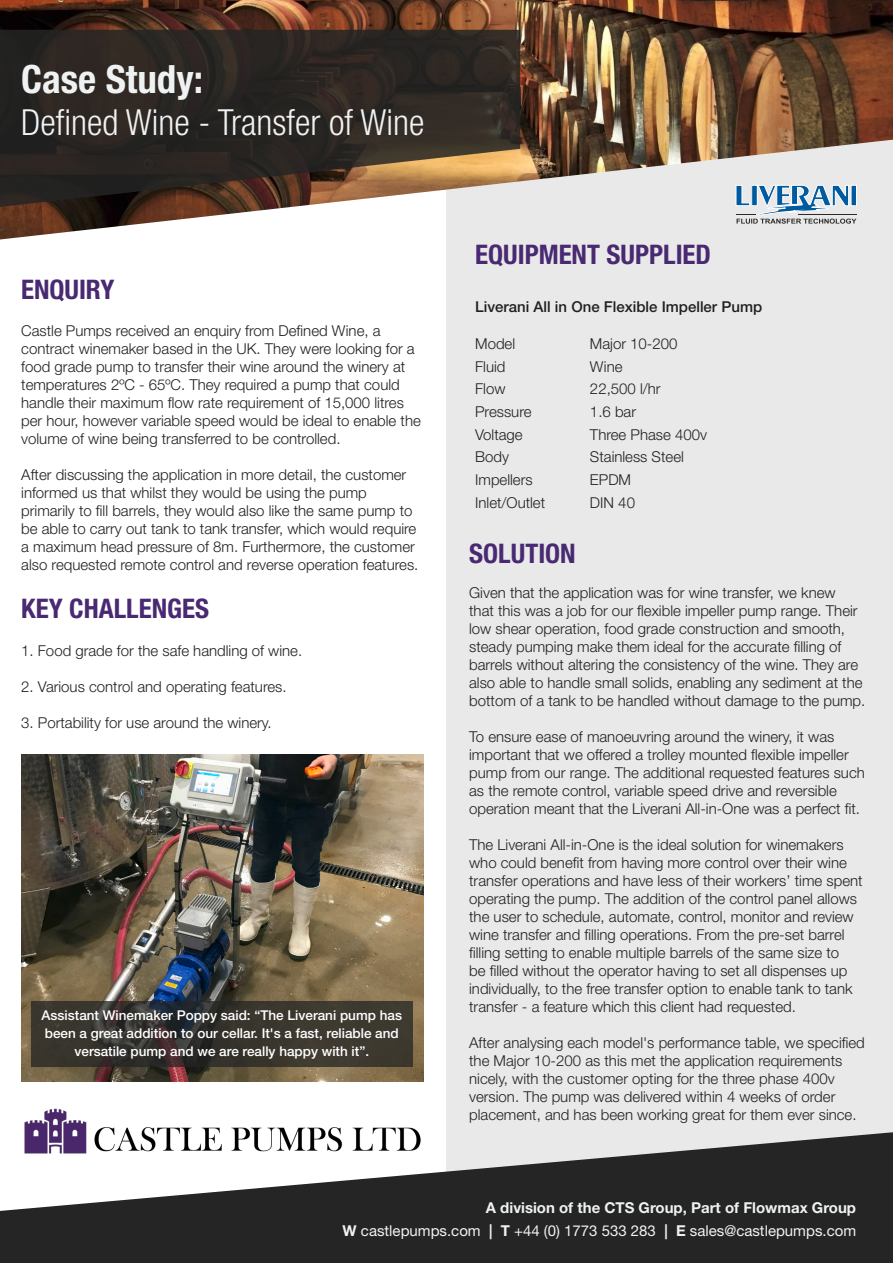
<style>
.page{position:relative;width:893px;height:1263px;background:#fff}
.page>*{position:absolute;margin:0;border:0;box-sizing:border-box;transform-origin:0 0}
.t1{font:700 condensed 39px "Helvetica Neue LT Std";color:#eff2f3}
.t2{font:300 condensed 36px "Helvetica Neue LT Std";color:#eff2f3}
.Product_Header{font:700 condensed 27px "Helvetica Neue LT Std";color:#492a72}
.t3{font:300 15px/18px "Helvetica Neue LT Std";color:#231f20}
.t4{font:15px "Helvetica Neue LT Std";color:#eff2f3}
.t5{font:700 15px "Helvetica Neue LT Std";color:#eff2f3}
.t6{font:500 15px "Helvetica Neue LT Std";color:#231f20}
.t7{font:500 13.5px/18px "Helvetica Neue LT Std";color:#fff;text-align:center}
.s1{font-weight:700}
</style>
<div class="page">
<div style="left:446px;top:0;width:447px;height:1263px;background:#e9e9e9"></div>
<svg style="left:0;top:1132px;width:893px;height:131px;fill:#242524"></svg>
<img style="left:21px;top:1108px;width:402px;height:47px">
<img style="left:0;top:0;width:893px;height:239px">
<svg style="left:0;top:30px;width:520px;height:178px;fill:#2d2623"></svg>
<img style="left:21px;top:755px;width:402px;height:326px">
<svg style="left:31px;top:1001px;width:381px;height:66px;fill:#3a362e"></svg>
<p class="t1" style="left:21px;top:55px;width:183px">Case Study:</p>
<p class="t2" style="left:21px;top:101px;width:405px">Defined Wine - Transfer of Wine</p>
<p class="Product_Header" style="left:21px;top:273px;width:95px">ENQUIRY</p>
<p class="t3" style="left:21px;top:321px;width:401px">Castle Pumps received an enquiry from Defined Wine, a contract winemaker based in the UK. They were looking for a food grade pump to transfer their wine around the winery at temperatures 2oC - 65oC. They required a pump that could handle their maximum flow rate requirement of 15,000 litres per hour, however variable speed would be ideal to enable the volume of wine being transferred to be controlled.</p>
<p class="t3" style="left:21px;top:465px;width:399px">After discussing the application in more detail, the customer informed us that whilst they would be using the pump primarily to fill barrels, they would also like the same pump to be able to carry out tank to tank transfer, which would require a maximum head pressure of 8m. Furthermore, the customer also requested remote control and reverse operation features.</p>
<p class="Product_Header" style="left:21px;top:592px;width:190px">KEY CHALLENGES</p>
<p class="t3" style="left:21px;top:641px;width:282px">1. Food grade for the safe handling of wine.</p>
<p class="t3" style="left:21px;top:677px;width:267px">2. Various control and operating features.</p>
<p class="t3" style="left:21px;top:713px;width:252px">3. Portability for use around the winery.</p>
<p class="t7" style="left:42px;top:1006px;width:362px">Assistant Winemaker Poppy said: “The Liverani pump has been a great addition to our cellar. It's a fast, reliable and versatile pump and we are really happy with it”.</p>
<p class="Product_Header" style="left:475px;top:238px;width:237px">EQUIPMENT SUPPLIED</p>
<p class="t6" style="left:475px;top:298px;width:289px">Liverani All in One Flexible Impeller Pump</p>
<p class="t3" style="left:475px;top:334px;width:42px">Model</p>
<p class="t3" style="left:590px;top:334px;width:89px">Major 10-200</p>
<p class="t3" style="left:475px;top:357px;width:32px">Fluid</p>
<p class="t3" style="left:590px;top:357px;width:34px">Wine</p>
<p class="t3" style="left:475px;top:380px;width:32px">Flow</p>
<p class="t3" style="left:590px;top:380px;width:72px">22,500 l/hr</p>
<p class="t3" style="left:475px;top:402px;width:58px">Pressure</p>
<p class="t3" style="left:590px;top:402px;width:48px">1.6 bar</p>
<p class="t3" style="left:475px;top:425px;width:49px">Voltage</p>
<p class="t3" style="left:590px;top:425px;width:119px">Three Phase 400v</p>
<p class="t3" style="left:475px;top:448px;width:35px">Body</p>
<p class="t3" style="left:590px;top:448px;width:95px">Stainless Steel</p>
<p class="t3" style="left:475px;top:470px;width:59px">Impellers</p>
<p class="t3" style="left:590px;top:470px;width:43px">EPDM</p>
<p class="t3" style="left:475px;top:493px;width:71px">Inlet/Outlet</p>
<p class="t3" style="left:590px;top:493px;width:47px">DIN 40</p>
<p class="Product_Header" style="left:469px;top:537px;width:108px">SOLUTION</p>
<p class="t3" style="left:469px;top:583px;width:398px">Given that the application was for wine transfer, we knew<br>that this was a job for our flexible impeller pump range. Their low shear operation, food grade construction and smooth, steady pumping make them ideal for the accurate filling of barrels without altering the consistency of the wine. They are also able to handle small solids, enabling any sediment at the bottom of a tank to be handled without damage to the pump.</p>
<p class="t3" style="left:469px;top:727px;width:397px">To ensure ease of manoeuvring around the winery, it was important that we offered a trolley mounted flexible impeller pump from our range. The additional requested features such as the remote control, variable speed drive and reversible operation meant that the Liverani All-in-One was a perfect fit.</p>
<p class="t3" style="left:469px;top:835px;width:395px">The Liverani All-in-One is the ideal solution for winemakers who could benefit from having more control over their wine transfer operations and have less of their workers’ time spent operating the pump. The addition of the control panel allows the user to schedule, automate, control, monitor and review wine transfer and filling operations. From the pre-set barrel filling setting to enable multiple barrels of the same size to<br>be filled without the operator having to set all dispenses up individually, to the free transfer option to enable tank to tank transfer - a feature which this client had requested.</p>
<p class="t3" style="left:469px;top:1033px;width:397px">After analysing each model's performance table, we specified the Major 10-200 as this met the application requirements nicely, with the customer opting for the three phase 400v version. The pump was delivered within 4 weeks of order placement, and has been working great for them ever since.</p>
<p class="t5" style="left:486px;top:1198px;width:372px">A division of the CTS Group, Part of Flowmax Group</p>
<p class="t4" style="left:343px;top:1222px;width:515px"><span class="s1">W</span> castlepumps.com <span class="s1">| T</span> +44 (0) 1773 533 283 <span class="s1">| E</span> sales@castlepumps.com</p>
</div>
